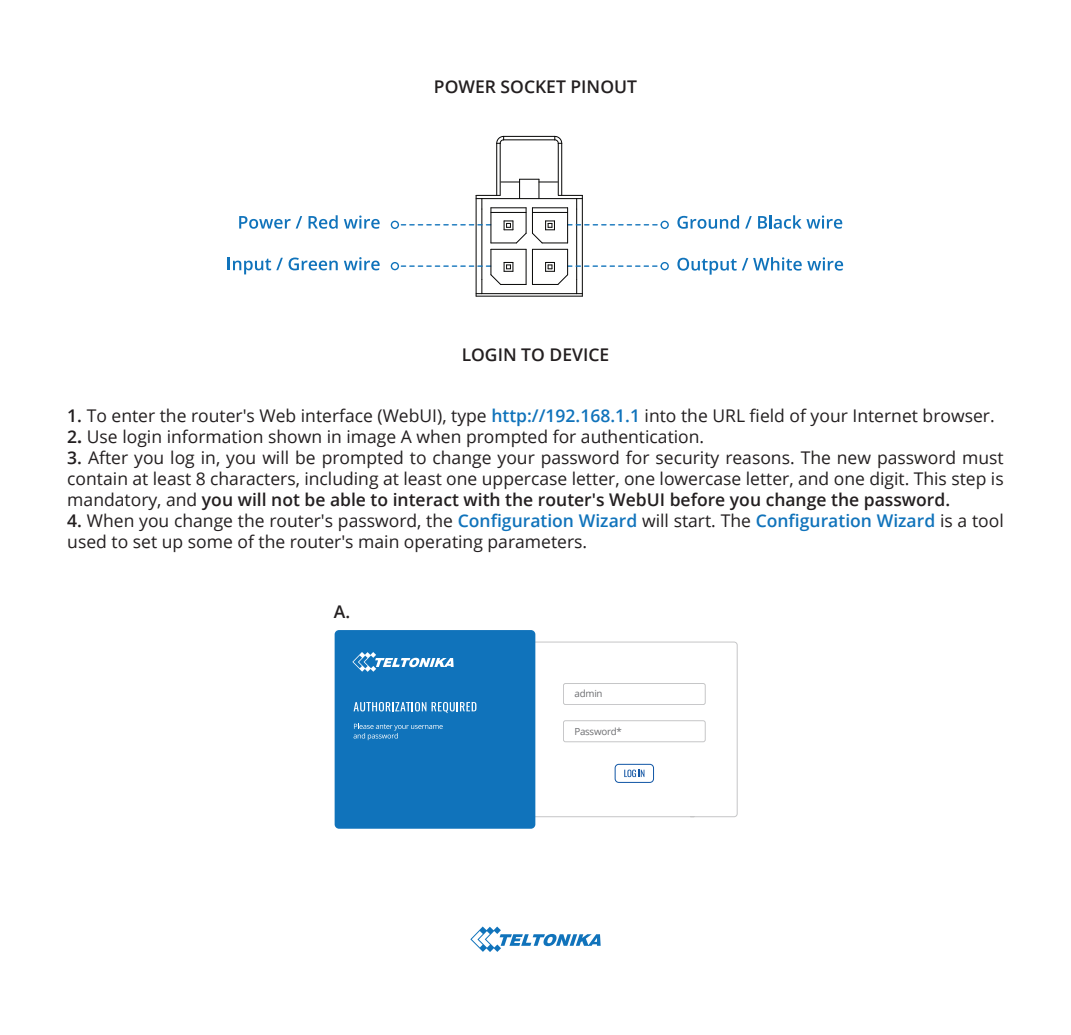
<style>
.page{position:relative;width:1071px;height:1035px;background:#fff}
.page>*{position:absolute;margin:0;border:0;box-sizing:border-box;transform-origin:0 0}
.t1{font:17.5px/21px "Open Sans";color:#231f20;text-align:justify}
.t2{font:600 17.5px "Open Sans";color:#231f20}
.t3{font:9.75px "Open Sans";letter-spacing:-.025em;color:#6d6e71}
.s1{font-weight:600}
.s2{font-weight:600;color:#1073bb}
.s3{font-weight:700}
</style>
<div class="page">
<svg style="left:470px;top:926px;width:130px;height:26px"></svg>
<svg style="left:239px;top:216px;width:63px;height:13px"></svg>
<svg style="left:308px;top:215px;width:29px;height:14px"></svg>
<svg style="left:344px;top:215px;width:35px;height:14px"></svg>
<svg style="left:228px;top:257px;width:109px;height:17px"></svg>
<svg style="left:344px;top:257px;width:35px;height:13px"></svg>
<svg style="left:677px;top:215px;width:61px;height:14px"></svg>
<svg style="left:745px;top:216px;width:6px;height:12px"></svg>
<svg style="left:758px;top:215px;width:84px;height:14px"></svg>
<svg style="left:677px;top:257px;width:124px;height:18px"></svg>
<svg style="left:807px;top:257px;width:35px;height:14px"></svg>
<hr style="left:557px;top:143px;width:1px;height:52px;background:#050504">
<hr style="left:499px;top:143px;width:1px;height:52px;background:#050504">
<hr style="left:503px;top:139px;width:51px;height:1px;background:#050504">
<hr style="left:475px;top:195px;width:1px;height:101px;background:#050504">
<hr style="left:581px;top:195px;width:1px;height:101px;background:#050504">
<svg style="left:553px;top:135px;width:9px;height:9px"></svg>
<hr style="left:561px;top:143px;width:1px;height:52px;background:#050504">
<hr style="left:476px;top:296px;width:106px;height:1px;background:#050504">
<hr style="left:496px;top:143px;width:1px;height:52px;background:#050504">
<svg style="left:496px;top:135px;width:8px;height:9px"></svg>
<hr style="left:503px;top:136px;width:51px;height:1px;background:#050504">
<div style="left:390px;top:221px;width:9px;height:8px;border:1px solid #1073bb;border-radius:50%"></div>
<div style="left:390px;top:262px;width:9px;height:8px;border:1px solid #1073bb;border-radius:50%"></div>
<div style="left:660px;top:262px;width:8px;height:8px;border:1px solid #1073bb;border-radius:50%"></div>
<div style="left:660px;top:221px;width:8px;height:8px;border:1px solid #1073bb;border-radius:50%"></div>
<svg style="left:398px;top:179px;width:263px;height:115px"></svg>
<hr style="left:490px;top:208px;width:1px;height:35px;background:#050504">
<div style="left:563px;top:720px;width:142px;height:22px;border:1px solid #6d6e71;border-radius:2px"></div>
<div style="left:563px;top:683px;width:142px;height:22px;border:1px solid #6d6e71;border-radius:2px"></div>
<svg style="left:624px;top:769px;width:20px;height:8px"></svg>
<div style="left:614px;top:764px;width:39px;height:19px;border:1px solid #1055a5;border-radius:4px"></div>
<div style="left:334px;top:630px;width:201px;height:198px;background:#1073bb;border-radius:4px"></div>
<svg style="left:352px;top:652px;width:101px;height:20px"></svg>
<svg style="left:353px;top:723px;width:89px;height:17px"></svg>
<svg style="left:353px;top:702px;width:123px;height:11px"></svg>
<p class="t2" style="left:434px;top:74px;width:204px">POWER SOCKET PINOUT</p>
<p class="t2" style="left:461px;top:342px;width:149px">LOGIN TO DEVICE</p>
<p class="t1" style="left:67px;top:404px;width:928px"><span class="s1">1.</span> To enter the router's Web interface (WebUI), type <span class="s2">http://192.168.1.1</span> into the URL field of your Internet browser.</p>
<p class="t1" style="left:67px;top:425px;width:638px"><span class="s1">2</span><span class="s3">.</span> Use login information shown in image A when prompted for authentication.</p>
<p class="t1" style="left:67px;top:446px;width:937px"><span class="s1">3.</span> After you log in, you will be prompted to change your password for security reasons. The new password must contain at least 8 characters, including at least one uppercase letter, one lowercase letter, and one digit. This step is mandatory, and <span class="s1">you will not be able to interact with the router's WebUI before you change the password.</span></p>
<p class="t1" style="left:67px;top:509px;width:937px"><span class="s1">4.</span> When you change the router's password, the <span class="s2">Configuration Wizard</span> will start. The <span class="s2">Configuration Wizard</span> is a tool used to set up some of the router's main operating parameters.</p>
<p class="t2" style="left:334px;top:599px;width:18px">A.</p>
<p class="t3" style="left:574px;top:687px;width:29px">admin</p>
<p class="t3" style="left:574px;top:724px;width:49px">Password*</p>
</div>
